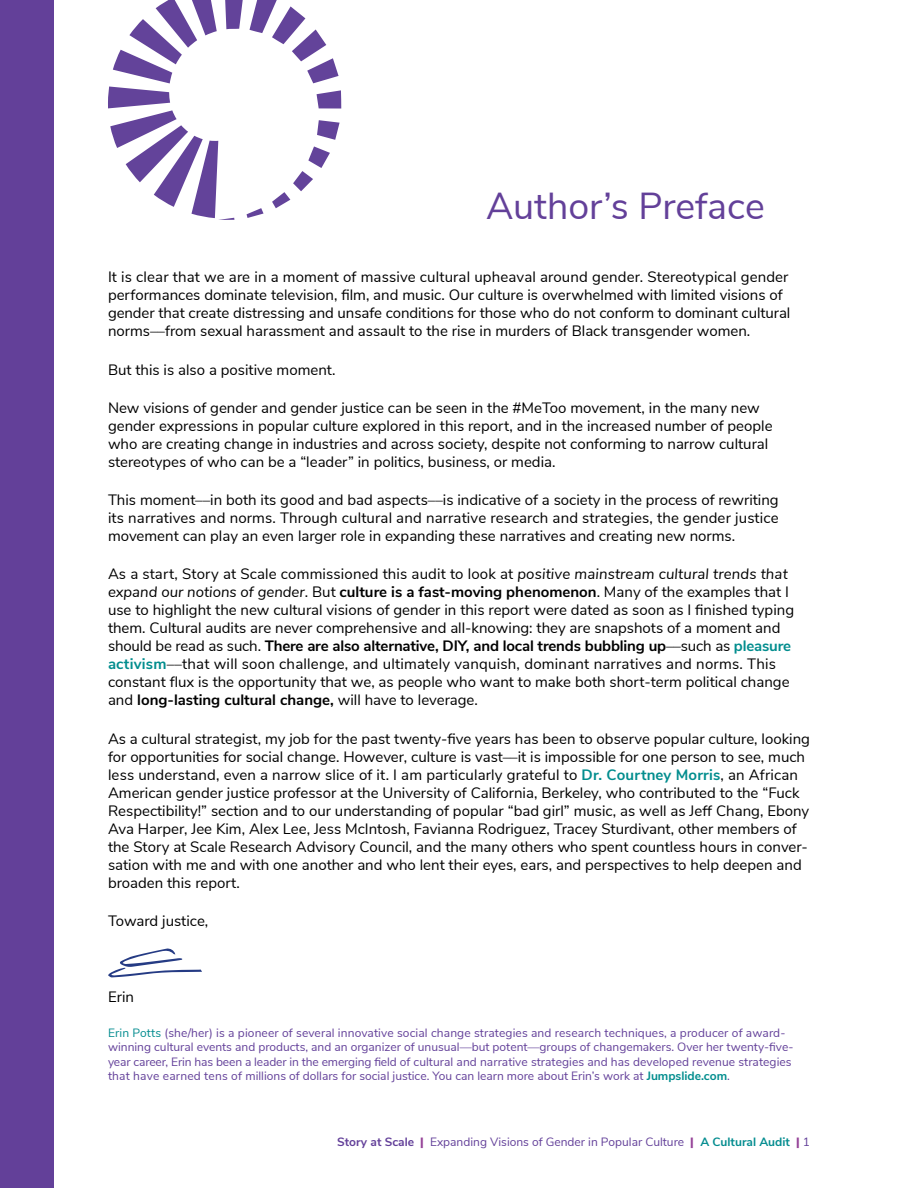
<style>
.page{position:relative;width:918px;height:1188px;background:#fff}
.page>*{position:absolute;margin:0;border:0;box-sizing:border-box;transform-origin:0 0}
.t1{font:37.5px "Nunito Sans";color:#634099}
.t2{font:15px/18px "Nunito Sans";color:#000}
.t3{font:12px/14.4px "Nunito Sans";color:#634099}
.s1{font-style:italic}
.s2{font-weight:700}
.s3{font-weight:700;color:#028d8e}
.s4{color:#038c8f}
.s5{font-weight:900;color:#944096}
.s6{font-weight:700;color:#038c8f}
</style>
<div class="page">
<div style="left:0;top:0;width:54px;height:1188px;background:#634099"></div>
<svg style="left:108px;top:0;width:233px;height:220px"></svg>
<svg style="left:108px;top:948px;width:94px;height:29px"></svg>
<h1 class="t1" style="left:486px;top:179px;width:280px">Author’s Preface</h1>
<p class="t2" style="left:108px;top:267px;width:684px">It is clear that we are in a moment of massive cultural upheaval around gender. Stereotypical gender performances dominate television, film, and music. Our culture is overwhelmed with limited visions of gender that create distressing and unsafe conditions for those who do not conform to dominant cultural norms––from sexual harassment and assault to the rise in murders of Black transgender women.</p>
<p class="t2" style="left:108px;top:359px;width:227px">But this is also a positive moment.</p>
<p class="t2" style="left:108px;top:398px;width:666px">New visions of gender and gender justice can be seen in the #MeToo movement, in the many new gender expressions in popular culture explored in this report, and in the increased number of people who are creating change in industries and across society, despite not conforming to narrow cultural stereotypes of who can be a “leader” in politics, business, or media.</p>
<p class="t2" style="left:108px;top:490px;width:672px;text-align:justify">This moment––in both its good and bad aspects––is indicative of a society in the process of rewriting its narratives and norms. Through cultural and narrative research and strategies, the gender justice movement can play an even larger role in expanding these narratives and creating new norms.</p>
<p class="t2" style="left:108px;top:564px;width:688px">As a start, Story at Scale commissioned this audit to look at <span class="s1">positive mainstream cultural trends that expand our notions of gender</span>. But <span class="s2">culture is a fast-moving phenomenon</span>. Many of the examples that I use to highlight the new cultural visions of gender in this report were dated as soon as I finished typing them. Cultural audits are never comprehensive and all-knowing: they are snapshots of a moment and should be read as such. <span class="s2">There are also alternative, DIY, and local trends bubbling up</span>––such as <span class="s3">pleasure activism</span>––that will soon challenge, and ultimately vanquish, dominant narratives and norms. This constant flux is the opportunity that we, as people who want to make both short-term political change and <span class="s2">long-lasting cultural change,</span> will have to leverage.</p>
<p class="t2" style="left:108px;top:728px;width:704px">As a cultural strategist, my job for the past twenty-five years has been to observe popular culture, looking for opportunities for social change. However, culture is vast––it is impossible for one person to see, much less understand, even a narrow slice of it. I am particularly grateful to <span class="s3">Dr. Courtney Morris</span>, an African American gender justice professor at the University of California, Berkeley, who contributed to the “Fuck Respectibility!” section and to our understanding of popular “bad girl” music, as well as Jeff Chang, Ebony Ava Harper, Jee Kim, Alex Lee, Jess McIntosh, Favianna Rodriguez, Tracey Sturdivant, other members of the Story at Scale Research Advisory Council, and the many others who spent countless hours in conver&shy;sation with me and with one another and who lent their eyes, ears, and perspectives to help deepen and broaden this report.</p>
<p class="t2" style="left:108px;top:911px;width:102px">Toward justice,</p>
<p class="t2" style="left:108px;top:987px;width:28px">Erin</p>
<p class="t3" style="left:108px;top:1025px;width:687px"><span class="s4">Erin Potts</span> (she/her) is a pioneer of several innovative social change strategies and research techniques, a producer of award&shy;winning cultural events and products, and an organizer of unusual—but potent—groups of changemakers. Over her twenty-five&shy;year career, Erin has been a leader in the emerging field of cultural and narrative strategies and has developed revenue strategies that have earned tens of millions of dollars for social justice. You can learn more about Erin’s work at <span class="s3">Jumpslide.com</span>.</p>
<p class="t3" style="left:337px;top:1134px;width:474px"><span class="s2">Story at Scale</span> <span class="s5">|</span> Expanding Visions of Gender in Popular Culture <span class="s5">|</span> <span class="s6">A Cultural Audit</span> <span class="s5">|</span> 1</p>
</div>
